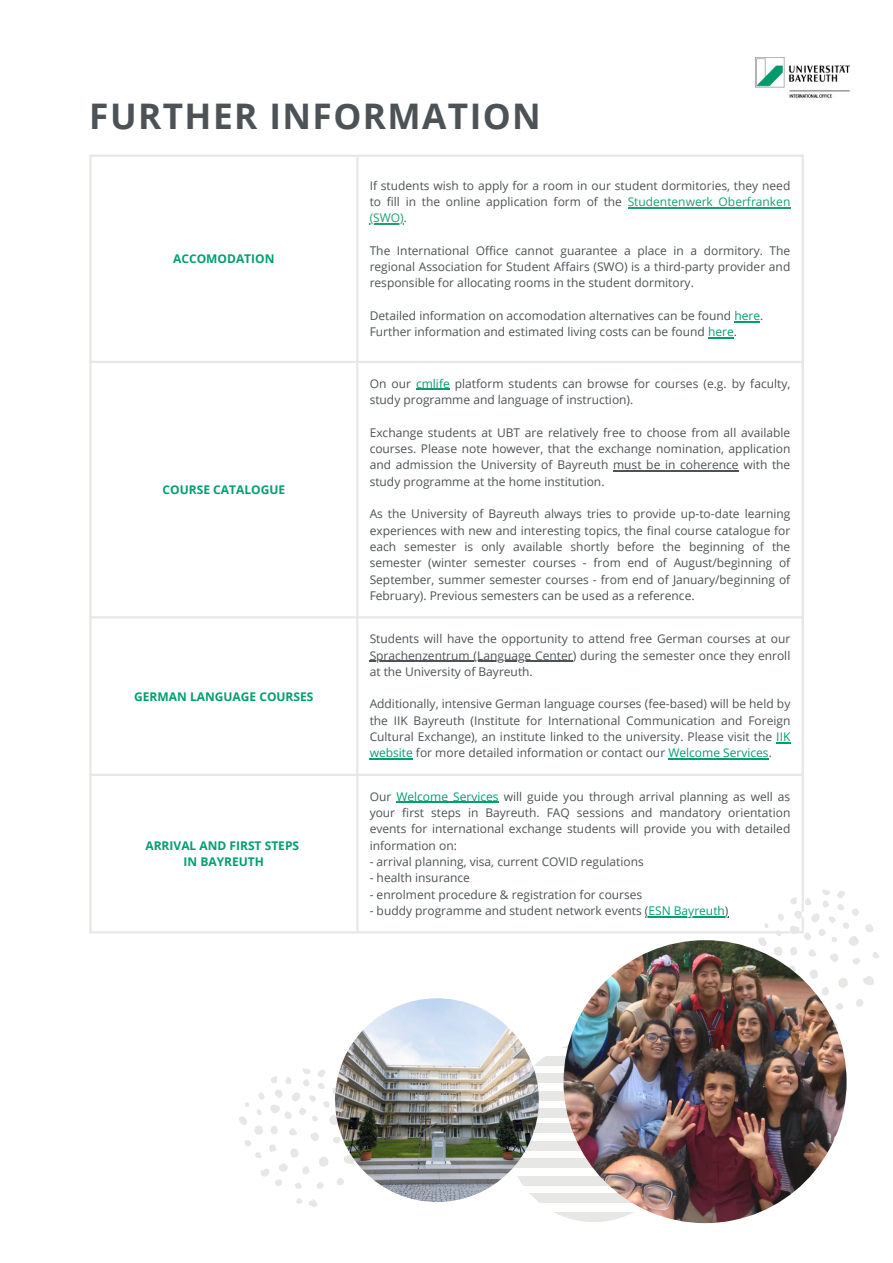
<style>
.page{position:relative;width:893px;height:1263px;background:#fff}
.page>*{position:absolute;margin:0;border:0;box-sizing:border-box;transform-origin:0 0}
.t1{font:700 35.25px "Open Sans";letter-spacing:.04em;color:#4c5255}
.t2{font:12px/16.4px "Open Sans";color:#4c5255;text-align:justify}
.t3{font:700 12px "Open Sans";color:#009f70}
.s1{color:#1d9f70}
.s2{color:#009f70}
</style>
<div class="page">
<hr style="left:627px;top:207px;width:163px;height:1px;background:#1d9f70">
<hr style="left:370px;top:223px;width:34px;height:1px;background:#1d9f70">
<svg style="left:734px;top:321px;width:26px;height:1px"></svg>
<hr style="left:708px;top:337px;width:25px;height:2px;background:#009f70">
<hr style="left:416px;top:389px;width:34px;height:1px;background:#009f70">
<hr style="left:613px;top:470px;width:125px;height:2px;background:#4c5255">
<hr style="left:370px;top:661px;width:203px;height:1px;background:#4c5255">
<svg style="left:776px;top:742px;width:14px;height:1px"></svg>
<hr style="left:370px;top:758px;width:43px;height:2px;background:#009f70">
<hr style="left:668px;top:758px;width:95px;height:2px;background:#009f70">
<hr style="left:396px;top:802px;width:97px;height:1px;background:#009f70">
<hr style="left:648px;top:916px;width:77px;height:1px;background:#009f70">
<hr style="left:89px;top:157px;width:3px;height:774px;background:#e7e8e6">
<hr style="left:356px;top:157px;width:2px;height:774px;background:#e7e8e6">
<hr style="left:801px;top:157px;width:3px;height:774px;background:#e7e8e6">
<hr style="left:89px;top:155px;width:715px;height:2px;background:#e7e8e6">
<hr style="left:89px;top:361px;width:715px;height:2px;background:#e7e8e6">
<hr style="left:89px;top:616px;width:715px;height:2px;background:#e7e8e6">
<hr style="left:89px;top:774px;width:715px;height:2px;background:#e7e8e6">
<hr style="left:89px;top:931px;width:715px;height:2px;background:#e7e8e6">
<img style="left:755px;top:58px;width:95px;height:40px">
<svg style="left:534px;top:1056px;width:31px;height:10px"></svg>
<div style="left:506px;top:1073px;width:176px;height:10px;background:#e7e8e6"></div>
<div style="left:506px;top:1091px;width:176px;height:10px;background:#e7e8e6"></div>
<div style="left:506px;top:1108px;width:176px;height:10px;background:#e7e8e6"></div>
<div style="left:506px;top:1123px;width:176px;height:10px;background:#e7e8e6"></div>
<div style="left:506px;top:1140px;width:176px;height:10px;background:#e7e8e6"></div>
<div style="left:506px;top:1158px;width:176px;height:10px;background:#e7e8e6"></div>
<div style="left:506px;top:1175px;width:176px;height:10px;background:#e7e8e6"></div>
<svg style="left:529px;top:1193px;width:102px;height:10px"></svg>
<svg style="left:554px;top:1212px;width:128px;height:10px"></svg>
<svg style="left:756px;top:887px;width:124px;height:155px"></svg>
<img style="left:563px;top:940px;width:283px;height:283px;border-radius:50%">
<svg style="left:296px;top:1198px;width:22px;height:9px"></svg>
<svg style="left:239px;top:1066px;width:122px;height:123px"></svg>
<img style="left:335px;top:998px;width:204px;height:204px;border-radius:50%">
<p class="t1" style="left:89px;top:91px;width:453px">FURTHER INFORMATION</p>
<p class="t3" style="left:173px;top:250px;width:103px">ACCOMODATION</p>
<p class="t3" style="left:163px;top:481px;width:124px">COURSE CATALOGUE</p>
<p class="t3" style="left:134px;top:688px;width:181px">GERMAN LANGUAGE COURSES</p>
<p class="t3" style="left:145px;top:837px;width:155px">ARRIVAL AND FIRST STEPS</p>
<p class="t3" style="left:184px;top:853px;width:82px">IN BAYREUTH</p>
<p class="t2" style="left:370px;top:177px;width:422px">If students wish to apply for a room in our student dormitories, they need to fill in the online application form of the <span class="s1">Studentenwerk Oberfranken (SWO)</span>.</p>
<p class="t2" style="left:370px;top:242px;width:422px">The International Office cannot guarantee a place in a dormitory. The regional Association for Student Affairs (SWO) is a third-party provider and responsible for allocating rooms in the student dormitory.</p>
<p class="t2" style="left:370px;top:307px;width:395px">Detailed information on accomodation alternatives can be found <span class="s2">here</span>.</p>
<p class="t2" style="left:370px;top:323px;width:369px">Further information and estimated living costs can be found <span class="s2">here</span>.</p>
<p class="t2" style="left:370px;top:375px;width:422px">On our <span class="s2">cmlife</span> platform students can browse for courses (e.g. by faculty, study programme and language of instruction).</p>
<p class="t2" style="left:370px;top:424px;width:422px">Exchange students at UBT are relatively free to choose from all available courses. Please note however, that the exchange nomination, application and admission the University of Bayreuth must be in coherence with the study programme at the home institution.</p>
<p class="t2" style="left:370px;top:505px;width:422px">As the University of Bayreuth always tries to provide up-to-date learning experiences with new and interesting topics, the final course catalogue for each semester is only available shortly before the beginning of the semester (winter semester courses - from end of August/beginning of September, summer semester courses - from end of January/beginning of February). Previous semesters can be used as a reference.</p>
<p class="t2" style="left:370px;top:630px;width:422px">Students will have the opportunity to attend free German courses at our Sprachenzentrum (Language Center) during the semester once they enroll at the University of Bayreuth.</p>
<p class="t2" style="left:370px;top:696px;width:422px">Additionally, intensive German language courses (fee-based) will be held by the IIK Bayreuth (Institute for International Communication and Foreign Cultural Exchange), an institute linked to the university. Please visit the <span class="s2">IIK website</span> for more detailed information or contact our <span class="s2">Welcome Services</span>.</p>
<p class="t2" style="left:370px;top:788px;width:422px">Our <span class="s2">Welcome Services</span> will guide you through arrival planning as well as your first steps in Bayreuth. FAQ sessions and mandatory orientation events for international exchange students will provide you with detailed information on:</p>
<p class="t2" style="left:370px;top:853px;width:276px">- arrival planning, visa, current COVID regulations</p>
<p class="t2" style="left:370px;top:869px;width:102px">- health insurance</p>
<p class="t2" style="left:370px;top:886px;width:274px">- enrolment procedure &amp; registration for courses</p>
<p class="t2" style="left:370px;top:902px;width:360px">- buddy programme and student network events (<span class="s2">ESN Bayreuth</span>)</p>
</div>
